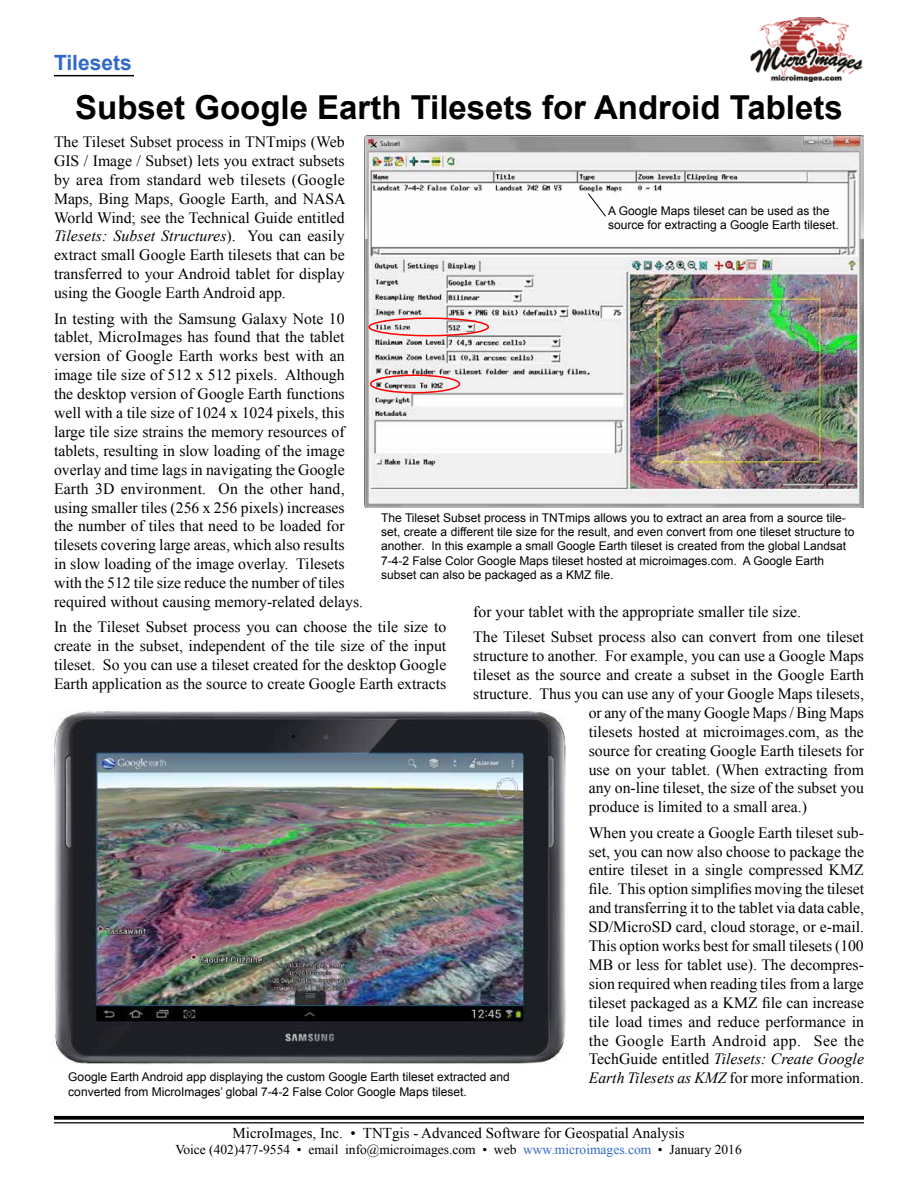
<style>
.page{position:relative;width:918px;height:1188px;background:#fff}
.page>*{position:absolute;margin:0;border:0;box-sizing:border-box;transform-origin:0 0}
.t1{font:700 33px "Arial";color:#000}
.t2{font:700 21px "Arial";color:#316ac5}
.t3{font:15.75px/18.9px "Times New Roman";color:#000;text-align:justify}
.t4{font:15px "Times New Roman";color:#000}
.t5{font:13.5px "Times New Roman";color:#000}
.t6{font:12px/14.4px "Arial";color:#000}
.s1{font-style:italic}
.s2{color:#316ac5}
</style>
<div class="page">
<svg style="left:54px;top:1116px;width:810px;height:4px;background:#141414"></svg>
<hr style="left:54px;top:1122px;width:810px;height:1px;background:#000">
<hr style="left:54px;top:75px;width:80px;height:1px;background:#000">
<img style="left:751px;top:17px;width:112px;height:65px">
<img style="left:52px;top:711px;width:514px;height:353px">
<img style="left:364px;top:136px;width:500px;height:371px">
<svg style="left:587px;top:192px;width:20px;height:25px"></svg>
<div style="left:368px;top:317px;width:121px;height:19px;border:2px solid #f00;border-radius:50%"></div>
<div style="left:370px;top:374px;width:90px;height:19px;border:2px solid #f00;border-radius:50%"></div>
<h2 class="t2" style="left:54px;top:49px;width:79px">Tilesets</h2>
<h1 class="t1" style="left:75px;top:85px;width:769px">Subset Google Earth Tilesets for Android Tablets</h1>
<p class="t3" style="left:54px;top:132px;width:293px">The Tileset Subset process in TNTmips (Web GIS / Image / Subset) lets you extract subsets by area from standard web tilesets (Google Maps, Bing Maps, Google Earth, and NASA World Wind; see the Technical Guide entitled <span class="s1">Tilesets: Subset Structures</span>). You can easily extract small Google Earth tilesets that can be transferred to your Android tablet for display using the Google Earth Android app.</p>
<p class="t3" style="left:54px;top:309px;width:311px;text-align:left">In testing with the Samsung Galaxy Note 10 tablet, MicroImages has found that the tablet version of Google Earth works best with an image tile size of 512 x 512 pixels. Although the desktop version of Google Earth functions well with a tile size of 1024 x 1024 pixels, this large tile size strains the memory resources of tablets, resulting in slow loading of the image overlay and time lags in navigating the Google Earth 3D environment. On the other hand, using smaller tiles (256 x 256 pixels) increases the number of tiles that need to be loaded for tilesets covering large areas, which also results<br>in slow loading of the image overlay. Tilesets with the 512 tile size reduce the number of tiles required without causing memory-related delays.</p>
<p class="t3" style="left:54px;top:617px;width:394px">In the Tileset Subset process you can choose the tile size to create in the subset, independent of the tile size of the input tileset. So you can use a tileset created for the desktop Google Earth application as the source to create Google Earth extracts</p>
<p class="t6" style="left:608px;top:203px;width:232px">A Google Maps tileset can be used as the source for extracting a Google Earth tileset.</p>
<p class="t6" style="left:381px;top:510px;width:475px">The Tileset Subset process in TNTmips allows you to extract an area from a source tile&shy;set, create a different tile size for the result, and even convert from one tileset structure to another. In this example a small Google Earth tileset is created from the global Landsat 7-4-2 False Color Google Maps tileset hosted at microimages.com. A Google Earth subset can also be packaged as a KMZ file.</p>
<p class="t3" style="left:473px;top:599px;width:392px;line-height:25.3px">for your tablet with the appropriate smaller tile size.<br>The Tileset Subset process also can convert from one tileset</p>
<p class="t3" style="left:473px;top:646px;width:392px">structure to another. For example, you can use a Google Maps</p>
<p class="t3" style="left:473px;top:665px;width:392px">tileset as the source and create a subset in the Google Earth</p>
<p class="t3" style="left:473px;top:684px;width:392px">structure. Thus you can use any of your Google Maps tilesets,</p>
<p class="t3" style="left:589px;top:703px;width:277px">or any of the many Google Maps / Bing Maps</p>
<p class="t3" style="left:589px;top:722px;width:277px">tilesets hosted at microimages.com, as the</p>
<p class="t3" style="left:589px;top:741px;width:277px">source for creating Google Earth tilesets for</p>
<p class="t3" style="left:589px;top:760px;width:277px">use on your tablet. (When extracting from</p>
<p class="t3" style="left:589px;top:778px;width:277px">any on-line tileset, the size of the subset you</p>
<p class="t3" style="left:589px;top:797px;width:220px">produce is limited to a small area.)</p>
<p class="t3" style="left:589px;top:823px;width:277px">When you create a Google Earth tileset sub&shy;set, you can now also choose to package the entire tileset in a single compressed KMZ file. This option simplifies moving the tileset and transferring it to the tablet via data cable, SD/MicroSD card, cloud storage, or e-mail.<br>This option works best for small tilesets (100<br>MB or less for tablet use). The decompres&shy;sion required when reading tiles from a large tileset packaged as a KMZ file can increase tile load times and reduce performance in the Google Earth Android app. See the TechGuide entitled <span class="s1">Tilesets: Create Google Earth Tilesets as KMZ</span> for more information.</p>
<p class="t6" style="left:68px;top:1070px;width:443px">Google Earth Android app displaying the custom Google Earth tileset extracted and converted from MicroImages’ global 7-4-2 False Color Google Maps tileset.</p>
<p class="t4" style="left:233px;top:1123px;width:453px">MicroImages, Inc. • TNTgis - Advanced Software for Geospatial Analysis</p>
<p class="t5" style="left:175px;top:1141px;width:568px">Voice (402)477-9554 • email info@microimages.com • web <span class="s2">www.microimages.com</span> • January 2016</p>
</div>
